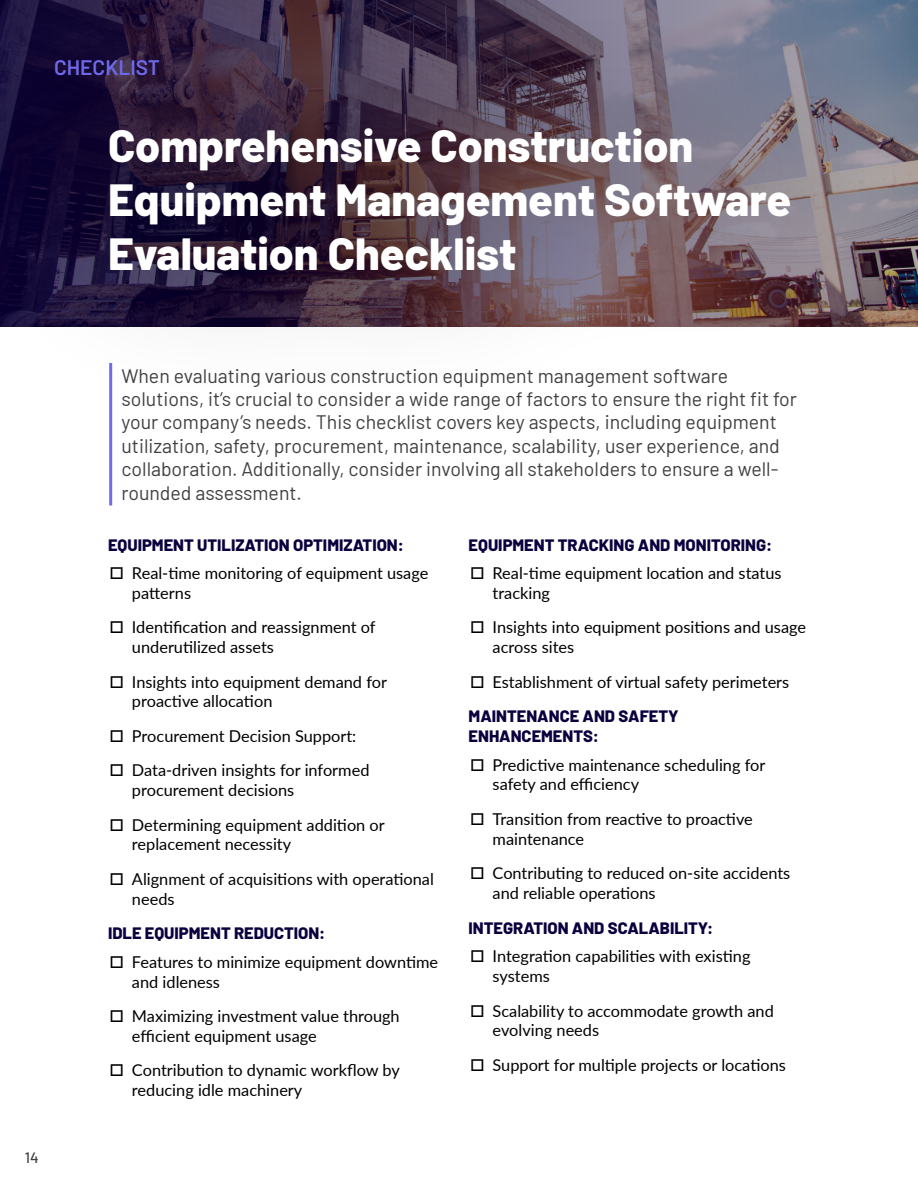
<style>
.page{position:relative;width:918px;height:1188px;background:#fff}
.page>*{position:absolute;margin:0;border:0;box-sizing:border-box;transform-origin:0 0}
.t1{font:800 45px/54px "Barlow";color:#fff}
.t2{font:600 21px "Barlow";color:#706bed}
.t3{font:19.5px/23.4px "Barlow";color:#404040}
.t4{font:800 16.5px/19.8px "Barlow";color:#09003d}
.t5{font:16.35px/19.6px "Lato";color:#000}
.t6{font:500 15px "Barlow";color:#404040}
</style>
<div class="page">
<img style="left:0;top:0;width:918px;height:327px">
<div style="left:0;top:4px;width:906px;height:399px;background:#000;opacity:.5"></div>
<hr style="left:109px;top:363px;width:3px;height:143px;background:#706bed">
<p class="t2" style="left:54px;top:52px;width:108px">CHECKLIST</p>
<h1 class="t1" style="left:108px;top:115px;width:685px">Comprehensive Construction<br>Equipment Management Software<br>Evaluation Checklist</h1>
<p class="t6" style="left:25px;top:1147px;width:15px">14</p>
<p class="t3" style="left:122px;top:362px;width:677px">When evaluating various construction equipment management software solutions, it’s crucial to consider a wide range of factors to ensure the right fit for your company’s needs. This checklist covers key aspects, including equipment utilization, safety, procurement, maintenance, scalability, user experience, and collaboration. Additionally, consider involving all stakeholders to ensure a well&shy;rounded assessment.</p>
<p class="t4" style="left:108px;top:533px;width:298px">EQUIPMENT UTILIZATION OPTIMIZATION:</p>
<p class="t5" style="left:132px;top:563px;width:298px">Real-time monitoring of equipment usage patterns</p>
<p class="t5" style="left:132px;top:617px;width:245px">Identification and reassignment of underutilized assets</p>
<p class="t5" style="left:132px;top:671px;width:257px">Insights into equipment demand for proactive allocation</p>
<p class="t5" style="left:132px;top:718px;width:239px;line-height:34.7px">Procurement Decision Support:<br>Data-driven insights for informed</p>
<p class="t5" style="left:132px;top:772px;width:254px;line-height:34.7px">procurement decisions<br>Determining equipment addition or</p>
<p class="t5" style="left:132px;top:826px;width:303px;line-height:34.7px">replacement necessity<br>Alignment of acquisitions with operational</p>
<p class="t5" style="left:132px;top:888px;width:44px">needs</p>
<p class="t4" style="left:108px;top:922px;width:219px">IDLE EQUIPMENT REDUCTION:</p>
<p class="t5" style="left:132px;top:952px;width:308px">Features to minimize equipment downtime and idleness</p>
<p class="t5" style="left:132px;top:1006px;width:269px">Maximizing investment value through efficient equipment usage</p>
<p class="t5" style="left:132px;top:1060px;width:269px">Contribution to dynamic workflow by reducing idle machinery</p>
<p class="t4" style="left:469px;top:533px;width:305px">EQUIPMENT TRACKING AND MONITORING:</p>
<p class="t5" style="left:493px;top:563px;width:291px">Real-time equipment location and status tracking</p>
<p class="t5" style="left:493px;top:617px;width:315px">Insights into equipment positions and usage across sites</p>
<p class="t5" style="left:493px;top:671px;width:298px">Establishment of virtual safety perimeters</p>
<p class="t4" style="left:469px;top:705px;width:212px">MAINTENANCE AND SAFETY<br>ENHANCEMENTS:</p>
<p class="t5" style="left:493px;top:754px;width:274px">Predictive maintenance scheduling for safety and efficiency</p>
<p class="t5" style="left:493px;top:809px;width:262px">Transition from reactive to proactive maintenance</p>
<p class="t5" style="left:493px;top:863px;width:299px">Contributing to reduced on-site accidents and reliable operations</p>
<p class="t4" style="left:469px;top:917px;width:246px">INTEGRATION AND SCALABILITY:</p>
<p class="t5" style="left:493px;top:946px;width:259px">Integration capabilities with existing systems</p>
<p class="t5" style="left:493px;top:1000px;width:283px">Scalability to accommodate growth and evolving needs</p>
<p class="t5" style="left:493px;top:1054px;width:295px">Support for multiple projects or locations</p>
</div>
